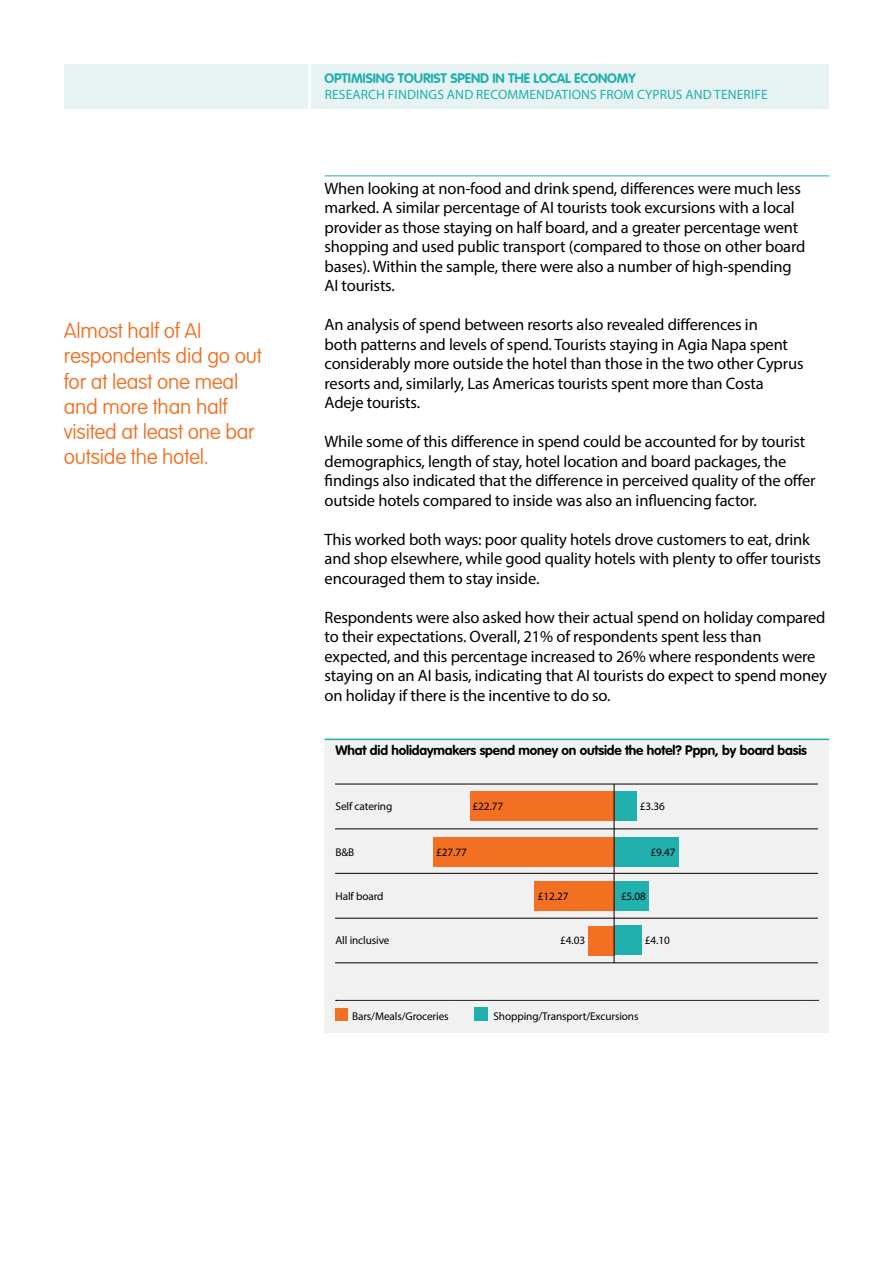
<style>
.page{position:relative;width:893px;height:1263px;background:#fff}
.page>*{position:absolute;margin:0;border:0;box-sizing:border-box;transform-origin:0 0}
.t1{font:100 21px/25.2px "VAG Rounded";letter-spacing:-.01em;color:#f36f21}
.t2{font:16.5px/19.5px "Myriad Pro";letter-spacing:-.01em;color:#000}
.t3{font:700 13.5px "VAG Rounded";letter-spacing:-.01em;color:#000}
.t4{font:13.5px "Myriad Pro";letter-spacing:.01em;color:#20b0ad}
.t5{font:700 13.5px "VAG Rounded";letter-spacing:-.01em;color:#20b0ad}
.t6{font:11.25px "Myriad Pro";letter-spacing:-.01em;color:#000}
</style>
<div class="page">
<hr style="left:325px;top:175px;width:504px;height:1px;background:#20b0ad">
<div style="left:325px;top:740px;width:504px;height:292px;background:#f1f1f2"></div>
<svg style="left:336px;top:1000px;width:483px;height:1px"></svg>
<div style="left:335px;top:1009px;width:13px;height:12px;background:#f36f21"></div>
<div style="left:474px;top:1007px;width:14px;height:14px;background:#20b0ad"></div>
<hr style="left:335px;top:962px;width:483px;height:1px;background:#000">
<hr style="left:335px;top:784px;width:483px;height:1px;background:#000">
<hr style="left:335px;top:918px;width:483px;height:1px;background:#000">
<hr style="left:335px;top:873px;width:483px;height:1px;background:#000">
<hr style="left:335px;top:829px;width:483px;height:1px;background:#000">
<div style="left:614px;top:837px;width:64px;height:30px;background:#20b0ad"></div>
<div style="left:433px;top:837px;width:181px;height:30px;background:#f36f21"></div>
<div style="left:614px;top:792px;width:23px;height:29px;background:#20b0ad"></div>
<div style="left:470px;top:792px;width:144px;height:29px;background:#f36f21"></div>
<div style="left:614px;top:881px;width:35px;height:29px;background:#20b0ad"></div>
<div style="left:534px;top:881px;width:80px;height:29px;background:#f36f21"></div>
<div style="left:614px;top:926px;width:28px;height:29px;background:#20b0ad"></div>
<div style="left:588px;top:926px;width:26px;height:29px;background:#f36f21"></div>
<hr style="left:614px;top:784px;width:1px;height:179px;background:#000">
<hr style="left:325px;top:739px;width:504px;height:1px;background:#20b0ad">
<div style="left:64px;top:64px;width:244px;height:45px;background:#e7f3f2"></div>
<div style="left:312px;top:64px;width:517px;height:45px;background:#e7f3f2"></div>
<p class="t1" style="left:64px;top:319px;width:200px">Almost half of AI respondents did go out for at least one meal and more than half visited at least one bar outside the hotel.</p>
<p class="t5" style="left:325px;top:70px;width:313px">OPTIMISING TOURIST SPEND IN THE LOCAL ECONOMY</p>
<p class="t4" style="left:325px;top:86px;width:444px">RESEARCH FINDINGS AND RECOMMENDATIONS FROM CYPRUS AND TENERIFE</p>
<p class="t2" style="left:325px;top:178px;width:482px">When looking at non-food and drink spend, differences were much less marked. A similar percentage of AI tourists took excursions with a local provider as those staying on half board, and a greater percentage went shopping and used public transport (compared to those on other board bases). Within the sample, there were also a number of high-spending AI tourists.</p>
<p class="t2" style="left:325px;top:315px;width:480px">An analysis of spend between resorts also revealed differences in<br>both patterns and levels of spend. Tourists staying in Agia Napa spent considerably more outside the hotel than those in the two other Cyprus resorts and, similarly, Las Americas tourists spent more than Costa Adeje tourists.</p>
<p class="t2" style="left:325px;top:432px;width:493px">While some of this difference in spend could be accounted for by tourist demographics, length of stay, hotel location and board packages, the findings also indicated that the difference in perceived quality of the offer outside hotels compared to inside was also an influencing factor.</p>
<p class="t2" style="left:325px;top:529px;width:498px">This worked both ways: poor quality hotels drove customers to eat, drink and shop elsewhere, while good quality hotels with plenty to offer tourists encouraged them to stay inside.</p>
<p class="t2" style="left:325px;top:607px;width:504px">Respondents were also asked how their actual spend on holiday compared to their expectations. Overall, 21% of respondents spent less than expected, and this percentage increased to 26% where respondents were staying on an AI basis, indicating that AI tourists do expect to spend money on holiday if there is the incentive to do so.</p>
<p class="t3" style="left:335px;top:742px;width:473px">What did holidaymakers spend money on outside the hotel? Pppn, by board basis</p>
<p class="t6" style="left:336px;top:799px;width:58px">Self catering</p>
<p class="t6" style="left:473px;top:799px;width:32px">£22.77</p>
<p class="t6" style="left:640px;top:799px;width:26px">£3.36</p>
<p class="t6" style="left:336px;top:845px;width:20px">B&amp;B</p>
<p class="t6" style="left:436px;top:845px;width:32px">£27.77</p>
<p class="t6" style="left:651px;top:845px;width:26px">£9.47</p>
<p class="t6" style="left:336px;top:889px;width:49px">Half board</p>
<p class="t6" style="left:538px;top:889px;width:32px">£12.27</p>
<p class="t6" style="left:621px;top:889px;width:26px">£5.08</p>
<p class="t6" style="left:336px;top:933px;width:55px">All inclusive</p>
<p class="t6" style="left:560px;top:933px;width:26px">£4.03</p>
<p class="t6" style="left:645px;top:933px;width:26px">£4.10</p>
<p class="t6" style="left:352px;top:1009px;width:98px">Bars/Meals/Groceries</p>
<p class="t6" style="left:493px;top:1009px;width:147px">Shopping/Transport/Excursions</p>
</div>
